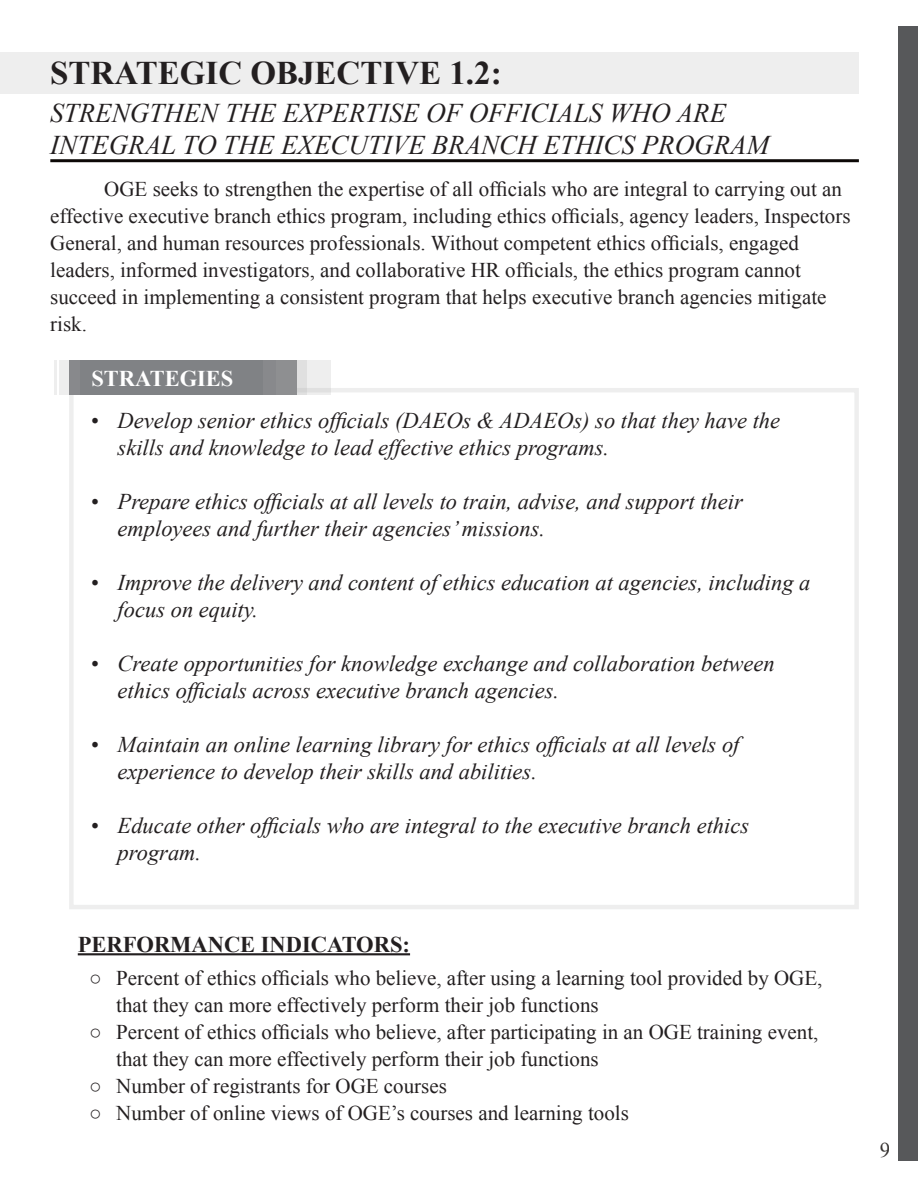
<style>
.page{position:relative;width:918px;height:1188px;background:#fff}
.page>*{position:absolute;margin:0;border:0;box-sizing:border-box;transform-origin:0 0}
.Title_03{font:700 33px "Times New Roman";color:#231f20}
.Title_01{font:italic 27px/32.4px "Times New Roman";color:#231f20}
.t1{font:italic 22.5px/27px "Times New Roman";color:#231f20}
.Title_01-2{font:700 22.5px "Times New Roman";color:#231f20}
.Title_01-3{font:700 22.5px "Times New Roman";color:#fff}
.t2{font:21px/27px "Times New Roman";color:#231f20}
.t3{font:21px "Times New Roman";color:#0c0806}
.s1{font-weight:700}
</style>
<div class="page">
<div style="left:899px;top:27px;width:19px;height:1134px;background:#57585a"></div>
<div style="left:1px;top:52px;width:858px;height:42px;background:#eee"></div>
<hr style="left:78px;top:953px;width:332px;height:2px;background:#231f20">
<hr style="left:50px;top:159px;width:809px;height:3px;background:#0c0806">
<div style="left:69px;top:361px;width:228px;height:34px;background:#808285"></div>
<svg style="left:59px;top:361px;width:10px;height:34px"></svg>
<svg style="left:276px;top:361px;width:54px;height:34px"></svg>
<svg style="left:277px;top:361px;width:30px;height:34px"></svg>
<hr style="left:54px;top:361px;width:2px;height:34px;background:#a9aaaa">
<p class="Title_03" style="left:50px;top:50px;width:453px">STRATEGIC OBJECTIVE 1.2:</p>
<p class="Title_01" style="left:50px;top:96px;width:721px">STRENGTHEN THE EXPERTISE OF OFFICIALS WHO ARE<br>INTEGRAL TO THE EXECUTIVE BRANCH ETHICS PROGRAM</p>
<p class="t2" style="left:50px;top:175px;width:802px;text-indent:54px">OGE seeks to strengthen the expertise of all officials who are integral to carrying out an effective executive branch ethics program, including ethics officials, agency leaders, Inspectors General, and human resources professionals. Without competent ethics officials, engaged leaders, informed investigators, and collaborative HR officials, the ethics program cannot succeed in implementing a consistent program that helps executive branch agencies mitigate risk.</p>
<p class="Title_01-3" style="left:91px;top:363px;width:144px">STRATEGIES</p>
<p class="t1" style="left:118px;top:407px;width:664px;text-indent:-27px">• Develop senior ethics officials (DAEOs &amp; ADAEOs) so that they have the skills and knowledge to lead effective ethics programs.</p>
<p class="t1" style="left:118px;top:488px;width:627px;text-indent:-27px">• Prepare ethics officials at all levels to train, advise, and support their employees and further their agencies’ missions.</p>
<p class="t1" style="left:118px;top:569px;width:694px;text-indent:-27px">• Improve the delivery and content of ethics education at agencies, including a focus on equity.</p>
<p class="t1" style="left:118px;top:650px;width:659px;text-indent:-27px">• Create opportunities for knowledge exchange and collaboration between ethics officials across executive branch agencies.</p>
<p class="t1" style="left:118px;top:731px;width:623px;text-indent:-27px">• Maintain an online learning library for ethics officials at all levels of experience to develop their skills and abilities.</p>
<p class="t1" style="left:118px;top:812px;width:633px;text-indent:-27px">• Educate other officials who are integral to the executive branch ethics program.</p>
<p class="Title_01-2" style="left:78px;top:929px;width:334px">PERFORMANCE INDICATORS:</p>
<p class="t2" style="left:116px;top:964px;width:708px;text-indent:-27px"><span class="s1">○</span> Percent of ethics officials who believe, after using a learning tool provided by OGE, that they can more effectively perform their job functions</p>
<p class="t2" style="left:116px;top:1018px;width:704px;text-indent:-27px"><span class="s1">○</span> Percent of ethics officials who believe, after participating in an OGE training event, that they can more effectively perform their job functions</p>
<p class="t2" style="left:89px;top:1072px;width:359px"><span class="s1">○</span> Number of registrants for OGE courses</p>
<p class="t2" style="left:89px;top:1099px;width:541px"><span class="s1">○</span> Number of online views of OGE’s courses and learning tools</p>
<p class="t3" style="left:879px;top:1136px;width:12px">9</p>
</div>
